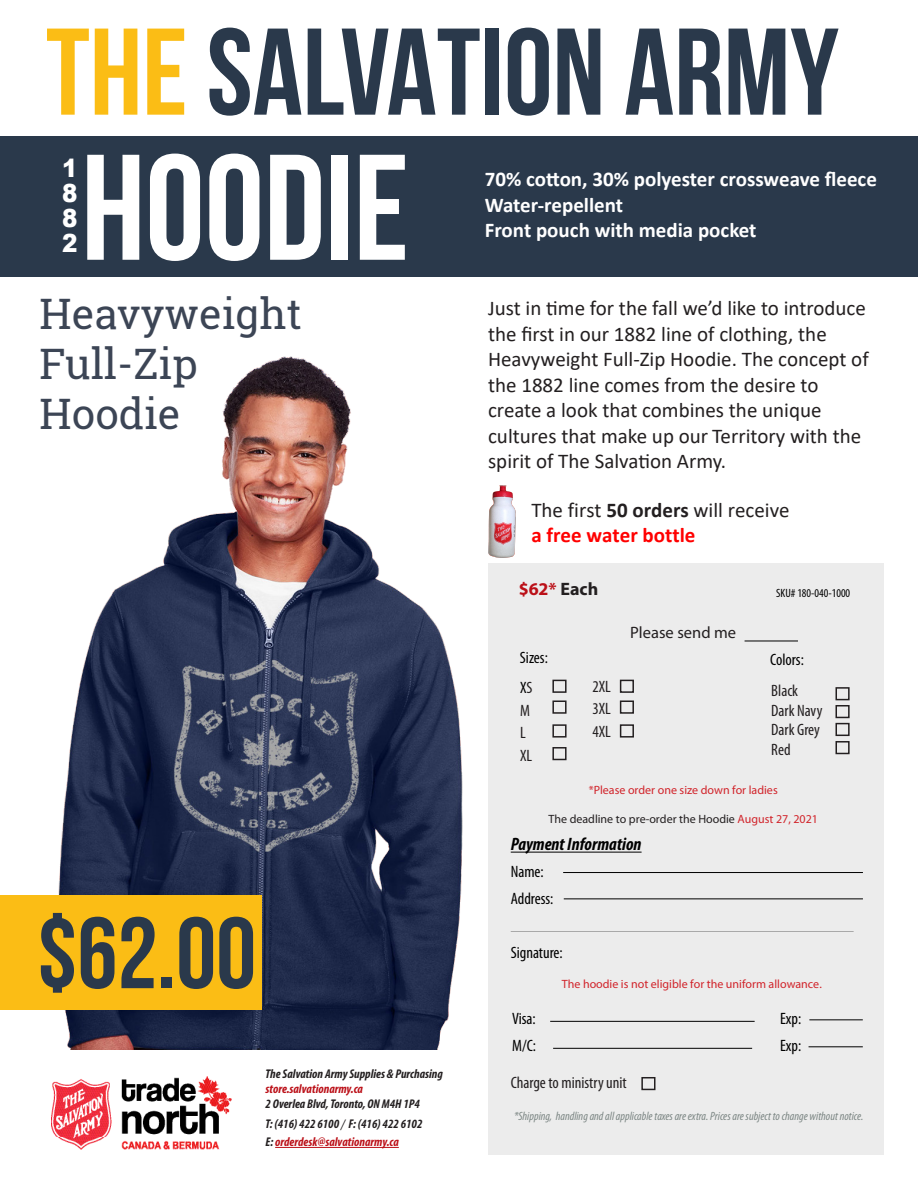
<style>
.page{position:relative;width:918px;height:1188px;background:#fff}
.page>*{position:absolute;margin:0;border:0;box-sizing:border-box;transform-origin:0 0}
.Title_Cover_2{font:700 150px "Bebas Neue";color:#fff}
.Title_Cover_1{font:700 123px "Bebas Neue";color:#2a394b}
.SubTitle{font:700 100.95px "Bebas Neue";color:#2a394b}
.Cover_Subtile{font:42px/50.4px "Roboto Slab";color:#3c4555}
.t1{font:900 25.05px/25px "Arial";color:#fff;text-align:justify;scale:.92 1}
.t2{font:21px/25.5px "Calibri";color:#231f20}
.t3{font:700 21px "Calibri";color:#fff}
.t4{font:italic 700 condensed 18px "Myriad Pro";color:#000}
.t5{font:700 18px "Myriad Pro";color:#bb1018}
.t6{font:condensed 16.5px "Myriad Pro";color:#231f20}
.t7{font:condensed 16.5px "Myriad Pro";color:#000}
.t8{font:16.5px "Myriad Pro";color:#231f20}
.t9{font:italic 700 condensed 12.75px "Myriad Pro";color:#231f20}
.t10{font:italic 700 condensed 12.75px "Myriad Pro";color:#bb1018}
.t11{font:italic condensed 12px "Myriad Pro";color:#7c8684}
.t12{font:12px "Myriad Pro";color:#d1232a}
.t13{font:12px "Myriad Pro";color:#231f20}
.t14{font:condensed 12px "Myriad Pro";color:#000}
.s1{color:#fbbd15}
.s2{font-family:"Franklin Gothic";font-weight:400;font-style:normal;font-stretch:normal}
.s3{color:#231f20}
.s4{font-weight:700}
.s5{font-weight:700;color:#f00}
.s6{color:#d1232a}
</style>
<div class="page">
<div style="left:0;top:136px;width:918px;height:141px;background:#2a394b"></div>
<img style="left:0;top:356px;width:463px;height:693px">
<div style="left:0;top:896px;width:262px;height:114px;background:#fbbd15"></div>
<img style="left:51px;top:1077px;width:180px;height:72px">
<div style="left:488px;top:563px;width:396px;height:591px;background:#ececec"></div>
<hr style="left:511px;top:852px;width:131px;height:1px;background:#000">
<hr style="left:511px;top:931px;width:343px;height:1px;background:#000">
<hr style="left:563px;top:872px;width:300px;height:1px;background:#000">
<hr style="left:564px;top:899px;width:299px;height:1px;background:#000">
<hr style="left:550px;top:1021px;width:205px;height:1px;background:#000">
<hr style="left:809px;top:1020px;width:54px;height:1px;background:#000">
<hr style="left:553px;top:1048px;width:199px;height:1px;background:#000">
<hr style="left:809px;top:1047px;width:54px;height:1px;background:#000">
<hr style="left:275px;top:1147px;width:124px;height:1px;background:#bb1018">
<div style="left:552px;top:680px;width:15px;height:13px;border:2px solid #231f20"></div>
<div style="left:620px;top:680px;width:14px;height:13px;border:2px solid #231f20"></div>
<div style="left:836px;top:687px;width:14px;height:13px;border:2px solid #231f20"></div>
<div style="left:552px;top:701px;width:15px;height:13px;border:2px solid #231f20"></div>
<div style="left:620px;top:701px;width:14px;height:13px;border:2px solid #231f20"></div>
<div style="left:836px;top:705px;width:14px;height:13px;border:2px solid #231f20"></div>
<div style="left:552px;top:724px;width:15px;height:14px;border:2px solid #231f20"></div>
<div style="left:620px;top:724px;width:14px;height:14px;border:2px solid #231f20"></div>
<div style="left:836px;top:723px;width:14px;height:13px;border:2px solid #231f20"></div>
<div style="left:552px;top:747px;width:15px;height:13px;border:2px solid #231f20"></div>
<div style="left:836px;top:741px;width:14px;height:13px;border:2px solid #231f20"></div>
<div style="left:641px;top:1077px;width:15px;height:13px;border:2px solid #231f20"></div>
<hr style="left:745px;top:641px;width:53px;height:1px;background:#000">
<img style="left:439px;top:484px;width:77px;height:83px">
<p class="Title_Cover_1" style="left:46px;top:5px;width:794px"><span class="s1">THE</span> SALVATION ARMY</p>
<p class="t1" style="left:62px;top:155px;width:18px">1<br>8<br>8<br>2</p>
<p class="Title_Cover_2" style="left:81px;top:126px;width:329px">HOODIE</p>
<p class="Cover_Subtile" style="left:40px;top:288px;width:264px">Heavyweight<br>Full-Zip<br>Hoodie</p>
<p class="SubTitle" style="left:37px;top:898px;width:220px">$62.00</p>
<p class="t9" style="left:266px;top:1066px;width:179px">The Salvation Army Supplies &amp; Purchasing</p>
<p class="t10" style="left:266px;top:1081px;width:99px">store.salvationarmy.ca</p>
<p class="t9" style="left:266px;top:1096px;width:156px">2 Overlea Blvd, Toronto, ON M4H 1P4</p>
<p class="t9" style="left:266px;top:1116px;width:158px">T: (416) 422 6100 <span class="s2">/</span> F: (416) 422 6102</p>
<p class="t10" style="left:266px;top:1134px;width:135px"><span class="s3">E:</span> orderdesk@salvationarmy.ca</p>
<p class="t3" style="left:485px;top:165px;width:394px">70% cotton, 30% polyester crossweave fleece</p>
<p class="t3" style="left:485px;top:190px;width:140px">Water-repellent</p>
<p class="t3" style="left:485px;top:216px;width:273px">Front pouch with media pocket</p>
<p class="t2" style="left:488px;top:295px;width:382px">Just in time for the fall we’d like to introduce the first in our 1882 line of clothing, the Heavyweight Full-Zip Hoodie. The concept of the 1882 line comes from the desire to create a look that combines the unique cultures that make up our Territory with the spirit of The Salvation Army.</p>
<p class="t2" style="left:531px;top:496px;width:260px">The first <span class="s4">50 orders</span> will receive <span class="s5">a free water bottle</span></p>
<p class="t5" style="left:519px;top:578px;width:81px">$62* <span class="s3">Each</span></p>
<p class="t14" style="left:776px;top:586px;width:76px">SKU# 180-040-1000</p>
<p class="t8" style="left:630px;top:622px;width:107px">Please send me</p>
<p class="t7" style="left:520px;top:648px;width:29px">Sizes:</p>
<p class="t7" style="left:770px;top:649px;width:35px">Colors:</p>
<p class="t7" style="left:520px;top:678px;width:14px">X<span class="s3">S</span></p>
<p class="t6" style="left:520px;top:700px;width:11px">M</p>
<p class="t6" style="left:520px;top:723px;width:7px">L</p>
<p class="t6" style="left:520px;top:745px;width:14px">XL</p>
<p class="t6" style="left:592px;top:676px;width:20px">2XL</p>
<p class="t6" style="left:592px;top:699px;width:20px">3XL</p>
<p class="t6" style="left:592px;top:721px;width:20px">4XL</p>
<p class="t6" style="left:771px;top:681px;width:28px">Black</p>
<p class="t6" style="left:771px;top:700px;width:53px">Dark Navy</p>
<p class="t6" style="left:771px;top:720px;width:50px">Dark Grey</p>
<p class="t6" style="left:771px;top:739px;width:21px">Red</p>
<p class="t12" style="left:589px;top:783px;width:191px">*Please order one size down for ladies</p>
<p class="t13" style="left:548px;top:811px;width:271px">The deadline to pre-order the Hoodie <span class="s6">August 27, 2021</span></p>
<p class="t4" style="left:511px;top:833px;width:132px">Payment Information</p>
<p class="t7" style="left:511px;top:862px;width:35px">Name:</p>
<p class="t7" style="left:511px;top:889px;width:44px">Address:</p>
<p class="t7" style="left:511px;top:943px;width:53px">Signature:</p>
<p class="t12" style="left:562px;top:976px;width:261px">The hoodie is not eligible for the uniform allowance.</p>
<p class="t7" style="left:512px;top:1008px;width:25px">Visa:</p>
<p class="t7" style="left:780px;top:1008px;width:23px">Exp:</p>
<p class="t7" style="left:512px;top:1035px;width:25px">M/C:</p>
<p class="t7" style="left:780px;top:1035px;width:23px">Exp:</p>
<p class="t6" style="left:511px;top:1072px;width:118px">Charge to ministry unit</p>
<p class="t11" style="left:514px;top:1109px;width:351px">*Shipping, handling and all applicable taxes are extra. Prices are subject to change without notice.</p>
</div>
